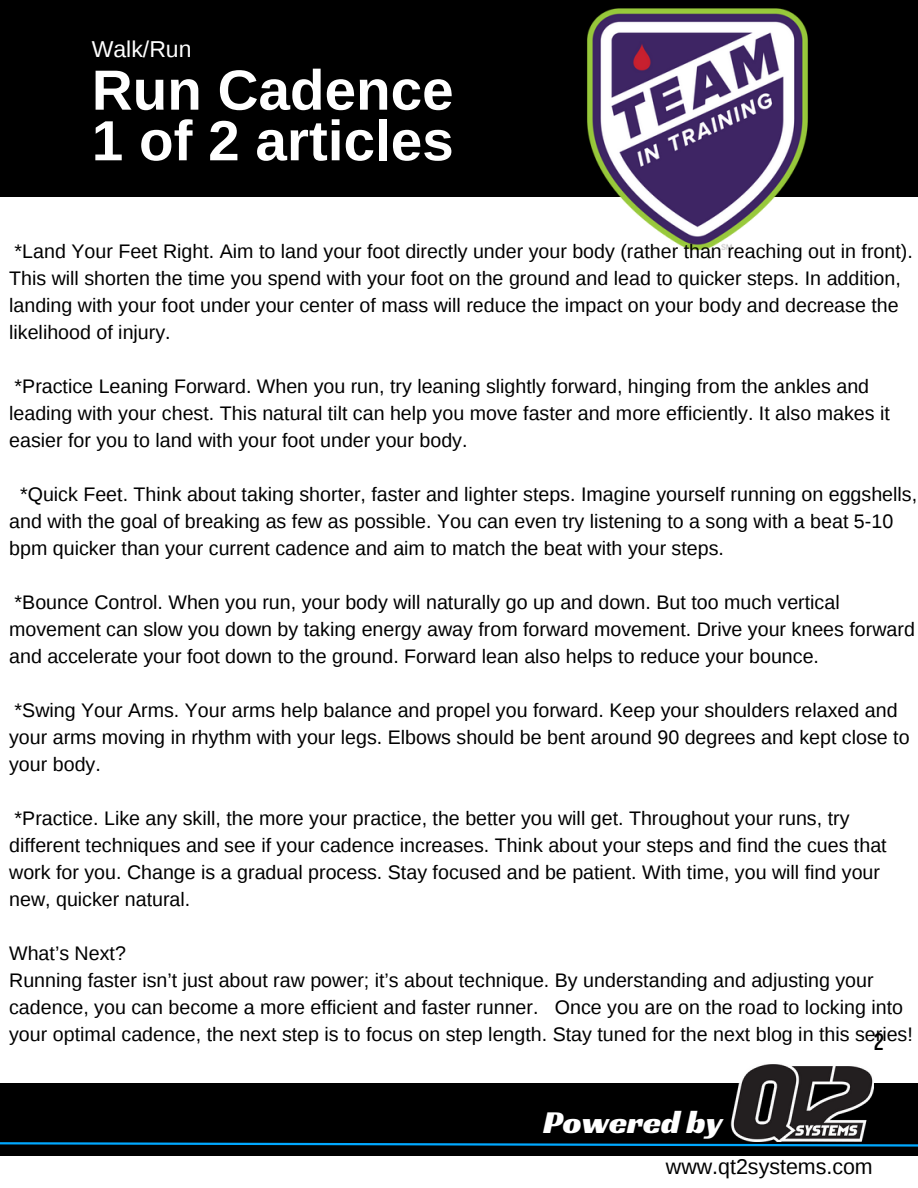
<style>
.page{position:relative;width:918px;height:1188px;background:#fff}
.page>*{position:absolute;margin:0;border:0;box-sizing:border-box;transform-origin:0 0}
.t1{font:700 56.7px "Liberation Sans";color:#fff}
.t2{font:33px "Racing Sans One";color:#fff}
.t3{font:27px "Calps";color:#000}
.t4{font:23.1px "Liberation Sans";color:#fff}
.t5{font:21.45px "Liberation Sans";color:#000}
.t6{font:19.65px/27px "Liberation Sans";color:#000}
</style>
<div class="page">
<div style="left:0;top:0;width:918px;height:197px;background:#000"></div>
<div style="left:0;top:1083px;width:918px;height:73px;background:#000"></div>
<img style="left:587px;top:8px;width:221px;height:243px">
<svg style="left:0;top:1141px;width:918px;height:6px"></svg>
<img style="left:730px;top:1064px;width:143px;height:77px">
<p class="t4" style="left:92px;top:36px;width:101px">Walk/Run</p>
<p class="t1" style="left:92px;top:58px;width:363px">Run Cadence</p>
<p class="t1" style="left:92px;top:109px;width:363px">1 of 2 articles</p>
<p class="t6" style="left:9px;top:237px;width:905px">*Land Your Feet Right. Aim to land your foot directly under your body (rather than reaching out in front).<br>This will shorten the time you spend with your foot on the ground and lead to quicker steps. In addition, landing with your foot under your center of mass will reduce the impact on your body and decrease the likelihood of injury.</p>
<p class="t6" style="left:9px;top:372px;width:882px">*Practice Leaning Forward. When you run, try leaning slightly forward, hinging from the ankles and leading with your chest. This natural tilt can help you move faster and more efficiently. It also makes it easier for you to land with your foot under your body.</p>
<p class="t6" style="left:9px;top:480px;width:910px;text-indent:11px">*Quick Feet. Think about taking shorter, faster and lighter steps. Imagine yourself running on eggshells, and with the goal of breaking as few as possible. You can even try listening to a song with a beat 5-10 bpm quicker than your current cadence and aim to match the beat with your steps.</p>
<p class="t6" style="left:9px;top:588px;width:907px">*Bounce Control. When you run, your body will naturally go up and down. But too much vertical movement can slow you down by taking energy away from forward movement. Drive your knees forward and accelerate your foot down to the ground. Forward lean also helps to reduce your bounce.</p>
<p class="t6" style="left:9px;top:696px;width:902px">*Swing Your Arms. Your arms help balance and propel you forward. Keep your shoulders relaxed and your arms moving in rhythm with your legs. Elbows should be bent around 90 degrees and kept close to your body.</p>
<p class="t6" style="left:9px;top:804px;width:879px">*Practice. Like any skill, the more your practice, the better you will get. Throughout your runs, try different techniques and see if your cadence increases. Think about your steps and find the cues that work for you. Change is a gradual process. Stay focused and be patient. With time, you will find your new, quicker natural.</p>
<p class="t6" style="left:9px;top:939px;width:118px">What’s Next?</p>
<p class="t6" style="left:9px;top:966px;width:905px">Running faster isn’t just about raw power; it’s about technique. By understanding and adjusting your cadence, you can become a more efficient and faster runner. Once you are on the road to locking into your optimal cadence, the next step is to focus on step length. Stay tuned for the next blog in this series!</p>
<p class="t3" style="left:874px;top:1030px;width:12px">2</p>
<p class="t2" style="left:543px;top:1100px;width:181px">Powered by</p>
<p class="t5" style="left:666px;top:1154px;width:208px">www.qt2systems.com</p>
</div>
